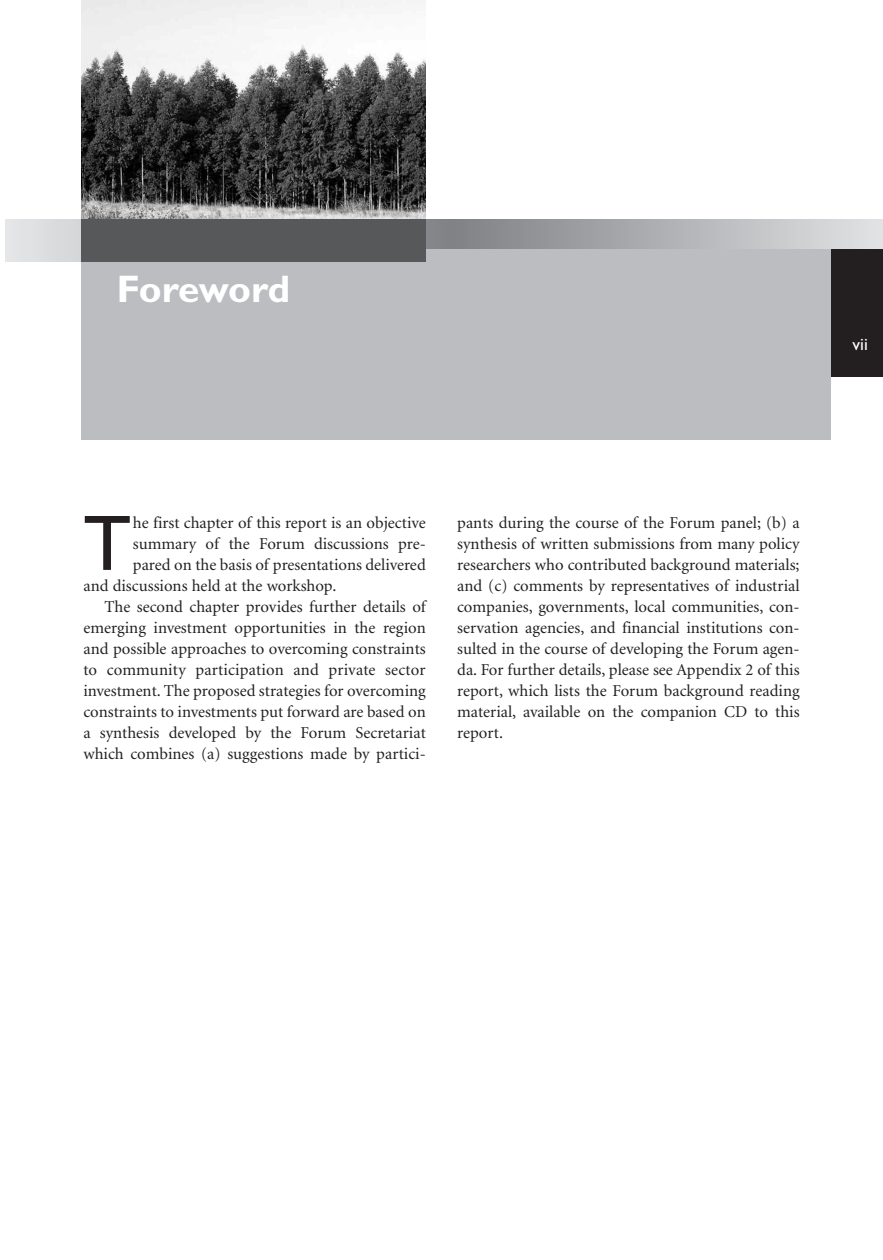
<style>
.page{position:relative;width:883px;height:1260px;background:#fff}
.page>*{position:absolute;margin:0;border:0;box-sizing:border-box;transform-origin:0 0}
.t1{font:78.92px "Gill Sans";color:#231f20}
.t2{font:700 38.5px "Gill Sans";letter-spacing:-.015em;color:#fff}
.t3{font:17.5px "Gill Sans";color:#fff}
.t4{font:16.62px/21px "Minion";color:#231f20;text-align:justify}
</style>
<div class="page">
<svg style="left:5px;top:0;width:877px;height:440px"></svg>
<h2 class="t2" style="left:117px;top:275px;width:175px">Foreword</h2>
<p class="t3" style="left:852px;top:333px;width:17px">vii</p>
<h1 class="t1" style="left:83px;top:496px;width:49px">T</h1>
<p class="t4" style="left:133px;top:513px;width:294px">he first chapter of this report is an objective</p>
<p class="t4" style="left:133px;top:534px;width:294px">summary of the Forum discussions pre-</p>
<p class="t4" style="left:133px;top:555px;width:294px">pared on the basis of presentations delivered</p>
<p class="t4" style="left:83px;top:576px;width:254px">and discussions held at the workshop.</p>
<p class="t4" style="left:104px;top:597px;width:323px">The second chapter provides further details of</p>
<p class="t4" style="left:83px;top:618px;width:344px">emerging investment opportunities in the region</p>
<p class="t4" style="left:83px;top:639px;width:344px">and possible approaches to overcoming constraints</p>
<p class="t4" style="left:83px;top:660px;width:343px">to community participation and private sector</p>
<p class="t4" style="left:83px;top:681px;width:344px">investment. The proposed strategies for overcoming</p>
<p class="t4" style="left:83px;top:702px;width:344px">constraints to investments put forward are based on</p>
<p class="t4" style="left:83px;top:723px;width:344px">a synthesis developed by the Forum Secretariat</p>
<p class="t4" style="left:83px;top:744px;width:344px">which combines (a) suggestions made by partici-</p>
<p class="t4" style="left:457px;top:513px;width:344px">pants during the course of the Forum panel; (b) a synthesis of written submissions from many policy researchers who contributed background materials; and (c) comments by representatives of industrial companies, governments, local communities, con&shy;servation agencies, and financial institutions con&shy;sulted in the course of developing the Forum agen&shy;da. For further details, please see Appendix 2 of this report, which lists the Forum background reading material, available on the companion CD to this report.</p>
</div>
